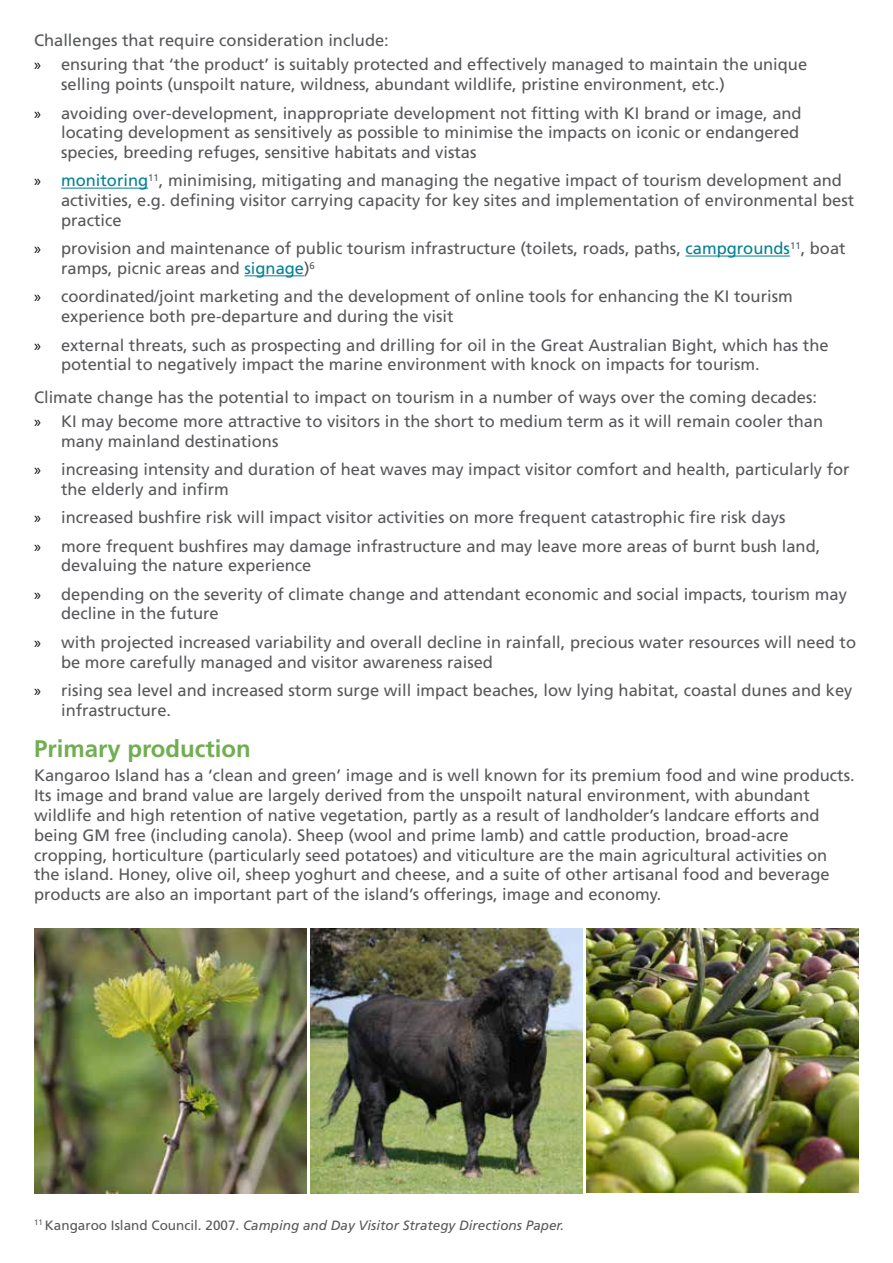
<style>
.page{position:relative;width:893px;height:1263px;background:#fff}
.page>*{position:absolute;margin:0;border:0;box-sizing:border-box;transform-origin:0 0}
.t1{font:700 24px "Frutiger LT Std";color:#71ae52}
.t2{font:16.5px/19.8px "Frutiger LT Std";color:#57585b}
.t3{font:italic 13.5px "Frutiger LT Std";color:#57585b}
.s1{font-family:"Myriad Pro";color:#000}
.s2{color:#008193}
.s3{font-style:normal}
</style>
<div class="page">
<hr style="left:61px;top:188px;width:87px;height:1px;background:#008193">
<hr style="left:685px;top:256px;width:105px;height:1px;background:#008193">
<hr style="left:244px;top:275px;width:60px;height:1px;background:#008193">
<img style="left:34px;top:928px;width:272px;height:265px">
<img style="left:310px;top:928px;width:273px;height:265px">
<img style="left:587px;top:928px;width:272px;height:265px">
<p class="t2" style="left:34px;top:29px;width:775px;line-height:24px">Challenges that require consideration include:<br><span class="s1">»</span> ensuring that ‘the product’ is suitably protected and effectively managed to maintain the unique</p>
<p class="t2" style="left:34px;top:70px;width:769px;line-height:28.3px;text-indent:27px">selling points (unspoilt nature, wildness, abundant wildlife, pristine environment, etc.)<br><span class="s1">»</span> avoiding over-development, inappropriate development not fitting with KI brand or image, and</p>
<p class="t2" style="left:61px;top:123px;width:740px">locating development as sensitively as possible to minimise the impacts on iconic or endangered species, breeding refuges, sensitive habitats and vistas</p>
<p class="t2" style="left:61px;top:171px;width:795px;text-indent:-27px"><span class="s1">»</span> <span class="s2">monitoring</span><sup>11</sup>, minimising, mitigating and managing the negative impact of tourism development and activities, e.g. defining visitor carrying capacity for key sites and implementation of environmental best practice</p>
<p class="t2" style="left:61px;top:239px;width:786px;text-indent:-27px"><span class="s1">»</span> provision and maintenance of public tourism infrastructure (toilets, roads, paths, <span class="s2">campgrounds</span><sup>11</sup>, boat ramps, picnic areas and <span class="s2">signage</span>)<sup>6</sup></p>
<p class="t2" style="left:61px;top:287px;width:733px;text-indent:-27px"><span class="s1">»</span> coordinated/joint marketing and the development of online tools for enhancing the KI tourism experience both pre-departure and during the visit</p>
<p class="t2" style="left:61px;top:335px;width:769px;text-indent:-27px"><span class="s1">»</span> external threats, such as prospecting and drilling for oil in the Great Australian Bight, which has the potential to negatively impact the marine environment with knock on impacts for tourism.</p>
<p class="t2" style="left:34px;top:385px;width:791px;line-height:24px">Climate change has the potential to impact on tourism in a number of ways over the coming decades: <span class="s1">»</span> KI may become more attractive to visitors in the short to medium term as it will remain cooler than</p>
<p class="t2" style="left:34px;top:427px;width:817px;line-height:28.3px;text-indent:27px">many mainland destinations<br><span class="s1">»</span> increasing intensity and duration of heat waves may impact visitor comfort and health, particularly for</p>
<p class="t2" style="left:34px;top:475px;width:788px;line-height:28.3px;text-indent:27px">the elderly and infirm<br><span class="s1">»</span> increased bushfire risk will impact visitor activities on more frequent catastrophic fire risk days<br><span class="s1">»</span> more frequent bushfires may damage infrastructure and may leave more areas of burnt bush land,</p>
<p class="t2" style="left:34px;top:551px;width:814px;line-height:28.3px;text-indent:27px">devaluing the nature experience<br><span class="s1">»</span> depending on the severity of climate change and attendant economic and social impacts, tourism may</p>
<p class="t2" style="left:34px;top:600px;width:824px;line-height:28.3px;text-indent:27px">decline in the future<br><span class="s1">»</span> with projected increased variability and overall decline in rainfall, precious water resources will need to</p>
<p class="t2" style="left:34px;top:648px;width:820px;line-height:28.3px;text-indent:27px">be more carefully managed and visitor awareness raised<br><span class="s1">»</span> rising sea level and increased storm surge will impact beaches, low lying habitat, coastal dunes and key</p>
<p class="t2" style="left:61px;top:700px;width:112px">infrastructure.</p>
<h1 class="t1" style="left:34px;top:735px;width:218px">Primary production</h1>
<p class="t2" style="left:34px;top:766px;width:822px">Kangaroo Island has a ‘clean and green’ image and is well known for its premium food and wine products.<br>Its image and brand value are largely derived from the unspoilt natural environment, with abundant wildlife and high retention of native vegetation, partly as a result of landholder’s landcare efforts and being GM free (including canola). Sheep (wool and prime lamb) and cattle production, broad-acre cropping, horticulture (particularly seed potatoes) and viticulture are the main agricultural activities on the island. Honey, olive oil, sheep yoghurt and cheese, and a suite of other artisanal food and beverage products are also an important part of the island’s offerings, image and economy.</p>
<p class="t3" style="left:34px;top:1217px;width:532px"><sup>11</sup> <span class="s3">Kangaroo Island Council. 2007.</span> Camping and Day Visitor Strategy Directions Paper.</p>
</div>
